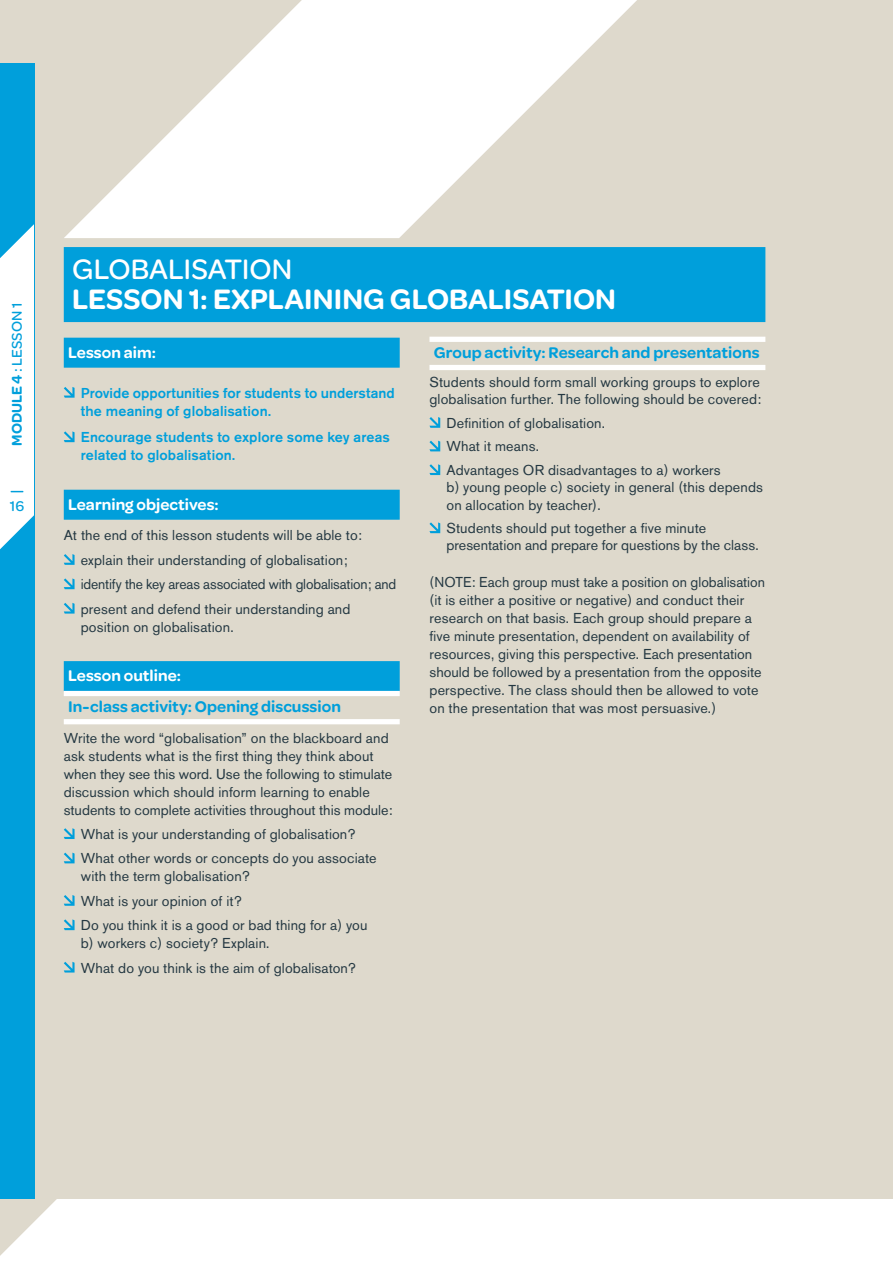
<style>
.page{position:relative;width:893px;height:1263px;background:#ded9cc}
.page>*{position:absolute;margin:0;border:0;box-sizing:border-box;transform-origin:0 0}
.t1{font:600 30px "Omnes";color:#fff}
.t2{font:500 30px "Omnes";color:#fff}
.t3{font:600 16.5px "Omnes";color:#009fdb}
.t4{font:600 16.5px "Omnes";color:#fff}
.t5{font:500 15px "Omnes";color:#009fdb}
.t6{font:14.25px/18px "Akzidenz Grotesk BE";letter-spacing:.01em;color:#243842}
.t7{font:500 14.25px/18px "Akzidenz Grotesk BE";letter-spacing:.01em;color:#009fdb}
.s1{font-weight:600}
</style>
<div class="page">
<div style="left:0;top:1199px;width:893px;height:64px;background:#fff"></div>
<svg style="left:78px;top:0;width:559px;height:238px;fill:#fff"></svg>
<div style="left:0;top:64px;width:34px;height:1135px;background:#009fdb"></div>
<svg style="left:0;top:224px;width:325px;height:325px"></svg>
<svg style="left:11px;top:491px;width:12px;height:1px"></svg>
<div style="left:64px;top:247px;width:701px;height:75px;background:#009fdb"></div>
<div style="left:64px;top:338px;width:336px;height:30px;background:#009fdb"></div>
<div style="left:64px;top:490px;width:336px;height:30px;background:#009fdb"></div>
<div style="left:64px;top:661px;width:336px;height:30px;background:#009fdb"></div>
<div style="left:64px;top:691px;width:336px;height:5px;background:#fff"></div>
<div style="left:64px;top:719px;width:336px;height:5px;background:#fff"></div>
<svg style="left:64px;top:387px;width:11px;height:11px"></svg>
<svg style="left:64px;top:431px;width:11px;height:11px"></svg>
<svg style="left:64px;top:554px;width:11px;height:11px"></svg>
<svg style="left:64px;top:578px;width:11px;height:11px"></svg>
<svg style="left:64px;top:603px;width:11px;height:11px"></svg>
<svg style="left:64px;top:828px;width:11px;height:11px"></svg>
<svg style="left:64px;top:853px;width:11px;height:10px"></svg>
<svg style="left:64px;top:895px;width:11px;height:11px"></svg>
<svg style="left:64px;top:919px;width:11px;height:11px"></svg>
<svg style="left:64px;top:962px;width:11px;height:10px"></svg>
<div style="left:429px;top:337px;width:336px;height:5px;background:#fff"></div>
<div style="left:429px;top:365px;width:336px;height:5px;background:#fff"></div>
<svg style="left:429px;top:417px;width:11px;height:11px"></svg>
<svg style="left:429px;top:441px;width:11px;height:10px"></svg>
<svg style="left:429px;top:464px;width:11px;height:11px"></svg>
<svg style="left:429px;top:522px;width:11px;height:11px"></svg>
<p class="t5" style="left:8px;top:446px;width:144px;rotate:-90deg"><span class="s1">Module 4</span> : LESSON 1</p>
<p class="t5" style="left:10px;top:497px;width:16px">16</p>
<h1 class="t2" style="left:72px;top:252px;width:198px">GLOBALISATION</h1>
<h1 class="t1" style="left:72px;top:282px;width:545px">Lesson 1: Explaining globalisation</h1>
<p class="t4" style="left:68px;top:343px;width:89px">Lesson aim:</p>
<p class="t7" style="left:81px;top:384px;width:316px">Provide opportunities for students to understand the meaning of globalisation.</p>
<p class="t7" style="left:81px;top:428px;width:311px">Encourage students to explore some key areas related to globalisation.</p>
<p class="t4" style="left:68px;top:495px;width:152px">Learning objectives:</p>
<p class="t6" style="left:81px;top:523px;width:317px;line-height:24.5px;text-indent:-17px">At the end of this lesson students will be able to: explain their understanding of globalisation;<br>identify the key areas associated with globalisation; and present and defend their understanding and</p>
<p class="t6" style="left:81px;top:618px;width:154px">position on globalisation.</p>
<p class="t4" style="left:68px;top:666px;width:115px">Lesson outline:</p>
<p class="t3" style="left:68px;top:697px;width:274px">In-class activity: Opening discussion</p>
<p class="t6" style="left:64px;top:729px;width:330px">Write the word “globalisation” on the blackboard and ask students what is the first thing they think about when they see this word. Use the following to stimulate discussion which should inform learning to enable students to complete activities throughout this module:</p>
<p class="t6" style="left:81px;top:822px;width:297px;line-height:24.5px">What is your understanding of globalisation?<br>What other words or concepts do you associate</p>
<p class="t6" style="left:81px;top:864px;width:288px;line-height:24.5px">with the term globalisation?<br>What is your opinion of it?<br>Do you think it is a good or bad thing for a) you</p>
<p class="t6" style="left:81px;top:931px;width:277px;line-height:24.5px">b) workers c) society? Explain.<br>What do you think is the aim of globalisaton?</p>
<p class="t3" style="left:434px;top:343px;width:327px">Group activity: Research and presentations</p>
<p class="t6" style="left:429px;top:373px;width:333px;line-height:17.2px">Students should form small working groups to explore globalisation further. The following should be covered:</p>
<p class="t6" style="left:446px;top:411px;width:276px;line-height:23.7px">Definition of globalisation.<br>What it means.<br>Advantages OR disadvantages to a) workers</p>
<p class="t6" style="left:446px;top:479px;width:318px;line-height:17.2px">b) young people c) society in general (this depends on allocation by teacher).</p>
<p class="t6" style="left:446px;top:520px;width:314px;line-height:17.2px">Students should put together a five minute presentation and prepare for questions by the class.</p>
<p class="t6" style="left:429px;top:573px;width:337px">(NOTE: Each group must take a position on globalisation (it is either a positive or negative) and conduct their research on that basis. Each group should prepare a five minute presentation, dependent on availability of resources, giving this perspective. Each presentation should be followed by a presentation from the opposite perspective. The class should then be allowed to vote on the presentation that was most persuasive.)</p>
</div>
